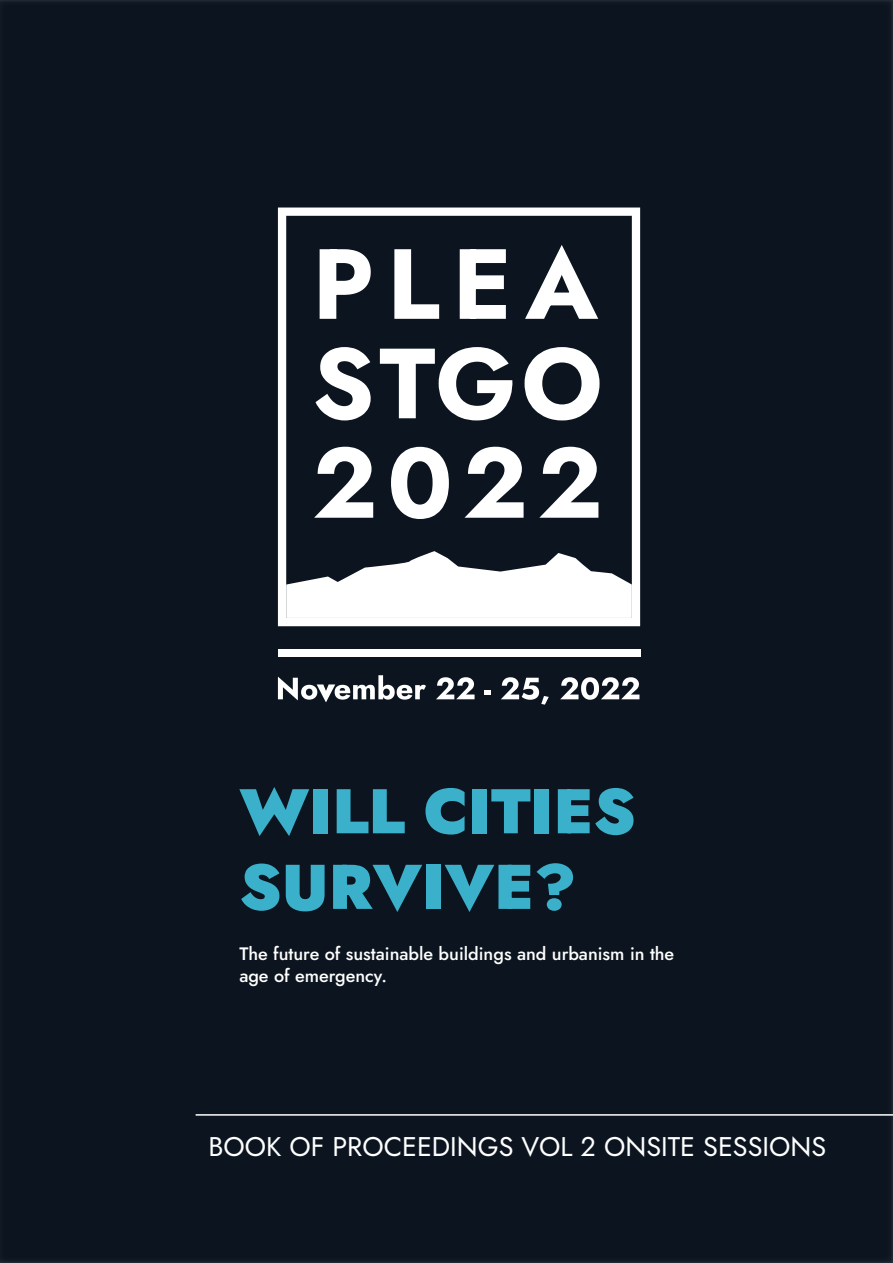
<style>
.page{position:relative;width:893px;height:1263px;background:#0c151f}
.page>*{position:absolute;margin:0;border:0;box-sizing:border-box;transform-origin:0 0}
.t1{font:900 63px/75.6px "Jost";color:#3ab0ca}
.t2{font:27px "Jost";color:#fff}
.t3{font:500 18px/21.6px "Jost";color:#fff}
</style>
<div class="page">
<svg style="left:278px;top:675px;width:148px;height:28px"></svg>
<svg style="left:484px;top:690px;width:7px;height:4px"></svg>
<svg style="left:501px;top:677px;width:48px;height:28px"></svg>
<svg style="left:560px;top:677px;width:79px;height:23px"></svg>
<div style="left:278px;top:649px;width:362px;height:7px;background:#fff"></div>
<svg style="left:278px;top:207px;width:362px;height:419px"></svg>
<hr style="left:196px;top:1114px;width:697px;height:2px;background:#fff">
<svg style="left:436px;top:677px;width:39px;height:22px"></svg>
<h1 class="t1" style="left:239px;top:774px;width:398px">WILL CITIES<br>SURVIVE?</h1>
<p class="t3" style="left:239px;top:943px;width:436px">The future of sustainable buildings and urbanism in the age of emergency.</p>
<h2 class="t2" style="left:208px;top:1128px;width:619px">BOOK OF PROCEEDINGS VOL 2 ONSITE SESSIONS</h2>
</div>
